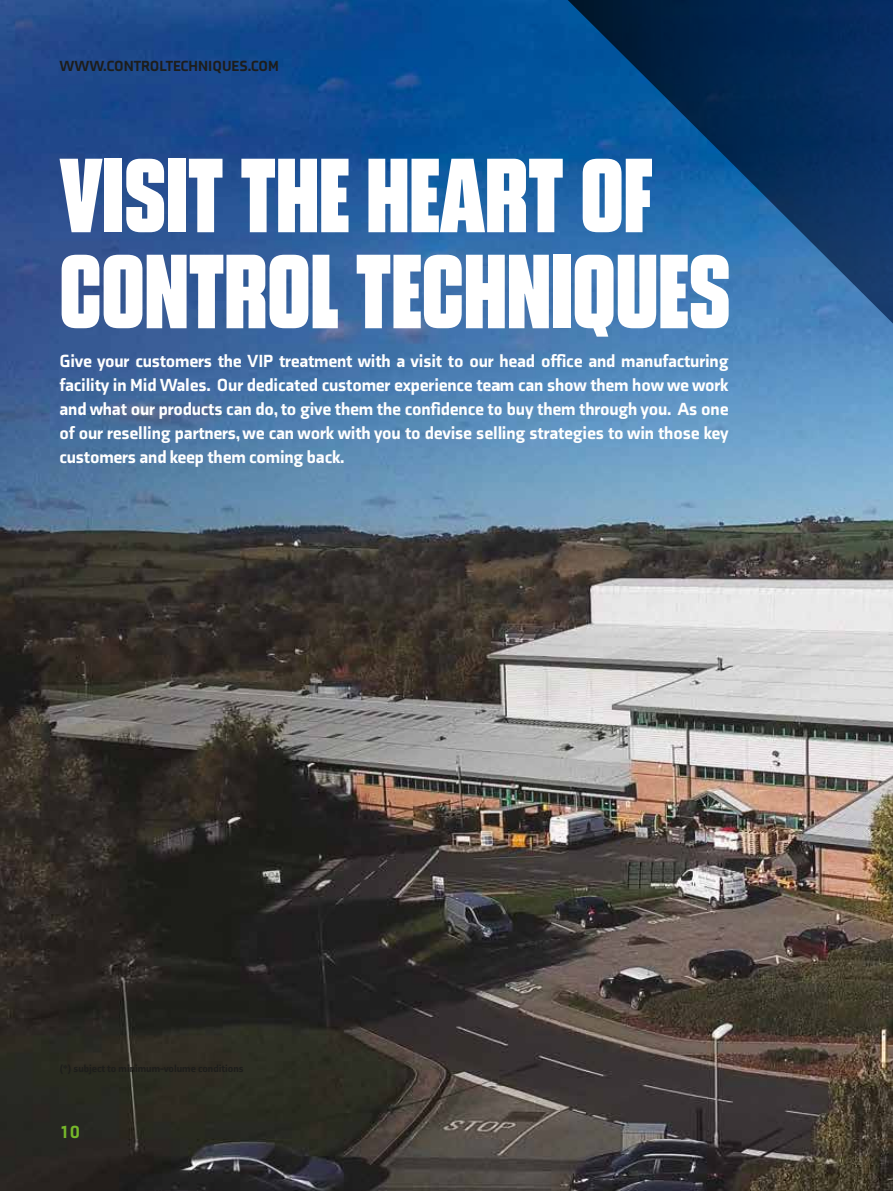
<style>
.page{position:relative;width:893px;height:1191px;background:#fff}
.page>*{position:absolute;margin:0;border:0;box-sizing:border-box;transform-origin:0 0}
.t1{font:105px/96px "Blunt Con";color:#fff}
.t2{font:900 18px/24px "Axia";letter-spacing:-.01em;color:#fff;text-align:justify}
.t3{font:900 18px "Axia";color:#76b82a}
.t4{font:900 15px "Axia";color:#1d1d1b}
</style>
<div class="page">
<img style="left:0;top:0;width:893px;height:1191px">
<svg style="left:498px;top:0;width:395px;height:493px"></svg>
<p class="t4" style="left:60px;top:56px;width:221px">WWW.CONTROLTECHNIQUES.COM</p>
<h1 class="t1" style="left:60px;top:148px;width:673px">VISIT THE HEART OF<br>CONTROL TECHNIQUES</h1>
<p class="t2" style="left:60px;top:349px;width:671px">Give your customers the VIP treatment with a visit to our head office and manufacturing facility in Mid Wales. Our dedicated customer experience team can show them how we work and what our products can do, to give them the confidence to buy them through you. As one of our reselling partners, we can work with you to devise selling strategies to win those key customers and keep them coming back.</p>
<p class="t3" style="left:60px;top:1121px;width:22px">10</p>
</div>
